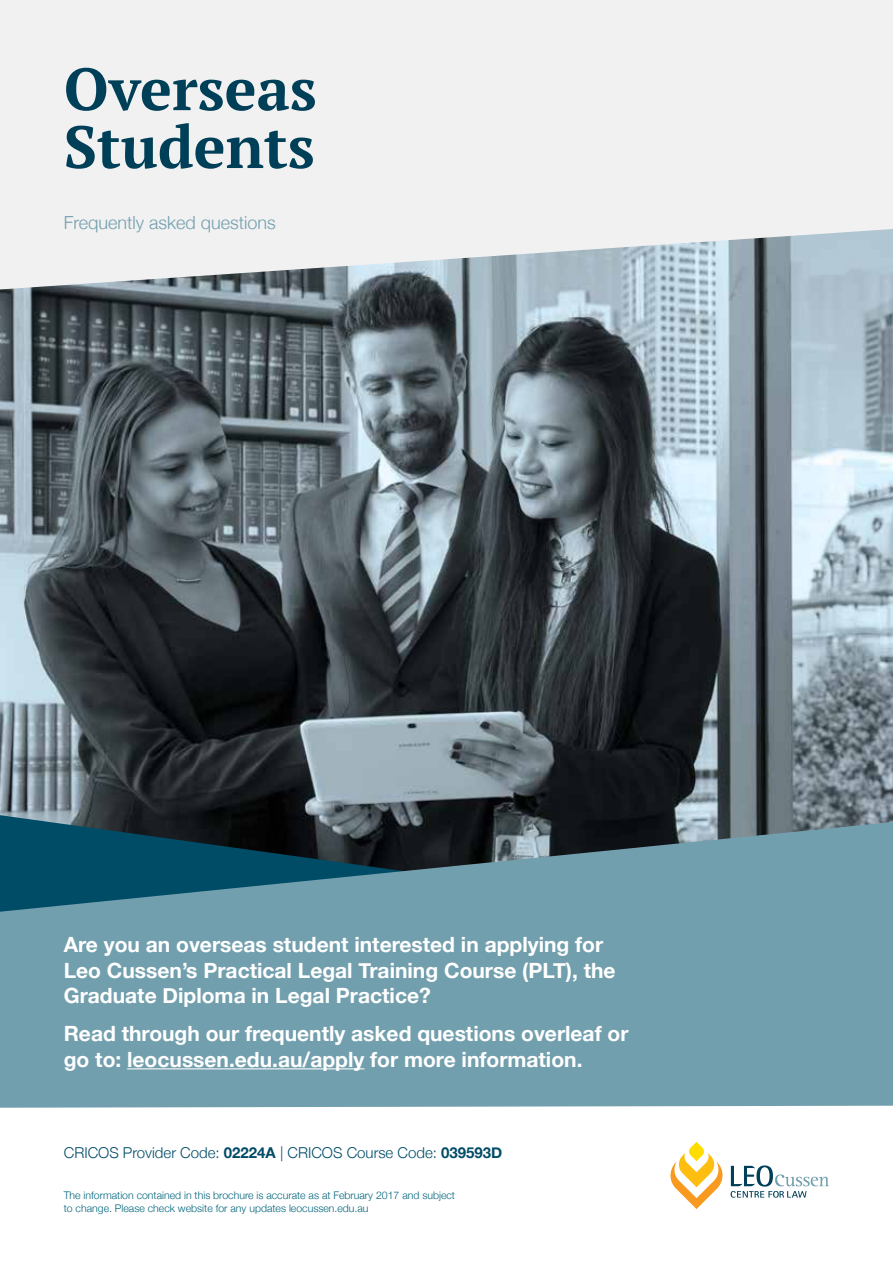
<style>
.page{position:relative;width:893px;height:1263px;background:#fff}
.page>*{position:absolute;margin:0;border:0;box-sizing:border-box;transform-origin:0 0}
.t1{font:700 59.55px/57.9px "PT Serif";color:#003f58}
.t2{font:700 21px/25.5px "Helvetica Neue";color:#fff}
.t3{font:300 18px "Helvetica Neue";color:#729fad}
.t4{font:300 15px "Helvetica Neue";color:#004c66}
.t5{font:300 10.5px/12.6px "Helvetica Neue";color:#00647c}
.s1{font-weight:700}
</style>
<div class="page">
<img style="left:0;top:289px;width:893px;height:533px">
<svg style="left:0;top:815px;width:854px;height:7px"></svg>
<svg style="left:0;top:822px;width:893px;height:46px"></svg>
<svg style="left:0;top:0;width:893px;height:289px;fill:#f1f1f2"></svg>
<svg style="left:731px;top:1165px;width:98px;height:33px"></svg>
<svg style="left:670px;top:1142px;width:52px;height:67px"></svg>
<div style="left:0;top:868px;width:893px;height:240px;background:#729fad"></div>
<hr style="left:127px;top:1068px;width:237px;height:1px;background:#fff">
<h1 class="t1" style="left:64px;top:59px;width:254px">Overseas<br>Students</h1>
<p class="t3" style="left:64px;top:211px;width:214px">Frequently asked questions</p>
<p class="t2" style="left:64px;top:931px;width:553px">Are you an overseas student interested in applying for<br>Leo Cussen’s Practical Legal Training Course (PLT), the<br>Graduate Diploma in Legal Practice?</p>
<p class="t2" style="left:64px;top:1020px;width:566px">Read through our frequently asked questions overleaf or go to: leocussen.edu.au/apply for more information.</p>
<p class="t4" style="left:64px;top:1143px;width:440px">CRICOS Provider Code: <span class="s1">02224A</span> | CRICOS Course Code: <span class="s1">039593D</span></p>
<p class="t5" style="left:64px;top:1189px;width:393px">The information contained in this brochure is accurate as at February 2017 and subject to change. Please check website for any updates leocussen.edu.au</p>
</div>
